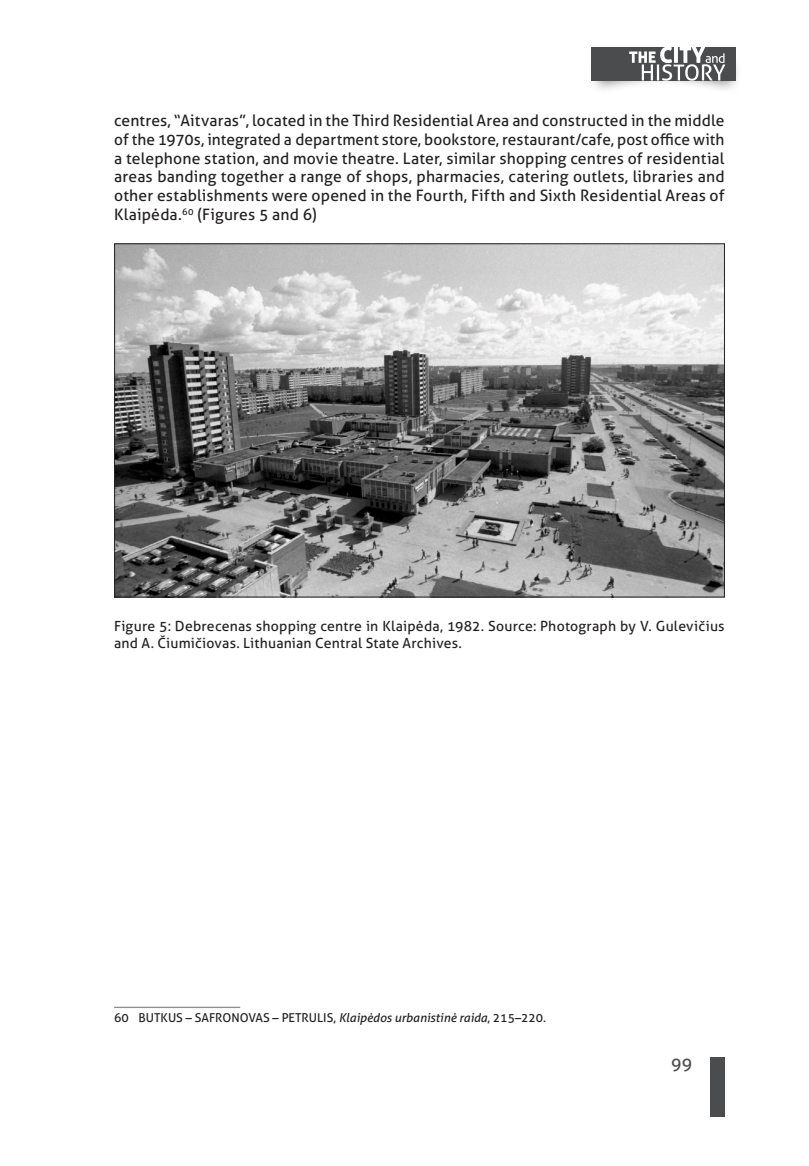
<style>
.page{position:relative;width:809px;height:1166px;background:#fff}
.page>*{position:absolute;margin:0;border:0;box-sizing:border-box;transform-origin:0 0}
.t1{font:17.5px "Aller";color:#4b4c4d}
.t2{font:15.75px/18.9px "Aller";letter-spacing:.01em;color:#231f20;text-align:justify}
.t3{font:14px/16.8px "Aller";letter-spacing:.015em;color:#231f20}
.t4{font:12.25px "Aller";color:#231f20}
.s1{font-style:italic}
</style>
<div class="page">
<div style="left:709px;top:1057px;width:15px;height:60px;background:#4b4c4d"></div>
<div style="left:588px;top:52px;width:153px;height:42px;background:#231f20;opacity:.54"></div>
<div style="left:591px;top:47px;width:145px;height:33px;background:#4b4c4d"></div>
<svg style="left:599px;top:47px;width:131px;height:34px"></svg>
<img style="left:116px;top:245px;width:607px;height:350px">
<hr style="left:114px;top:1007px;width:126px;height:1px;background:#8a8c8f">
<p class="t2" style="left:114px;top:111px;width:612px">centres, “Aitvaras”, located in the Third Residential Area and constructed in the middle of the 1970s, integrated a department store, bookstore, restaurant/cafe, post office with a telephone station, and movie theatre. Later, similar shopping centres of residential areas banding together a range of shops, pharmacies, catering outlets, libraries and other establishments were opened in the Fourth, Fifth and Sixth Residential Areas of Klaipėda.<sup>60</sup> (Figures 5 and 6)</p>
<p class="t3" style="left:114px;top:618px;width:612px">Figure 5: Debrecenas shopping centre in Klaipėda, 1982. Source: Photograph by V. Gulevičius and A. Čiumičiovas. Lithuanian Central State Archives.</p>
<p class="t4" style="left:114px;top:1010px;width:433px">60 BUTKUS – SAFRONOVAS – PETRULIS, <span class="s1">Klaipėdos urbanistinė raida</span>, 215–220.</p>
<p class="t1" style="left:671px;top:1053px;width:22px">99</p>
</div>
